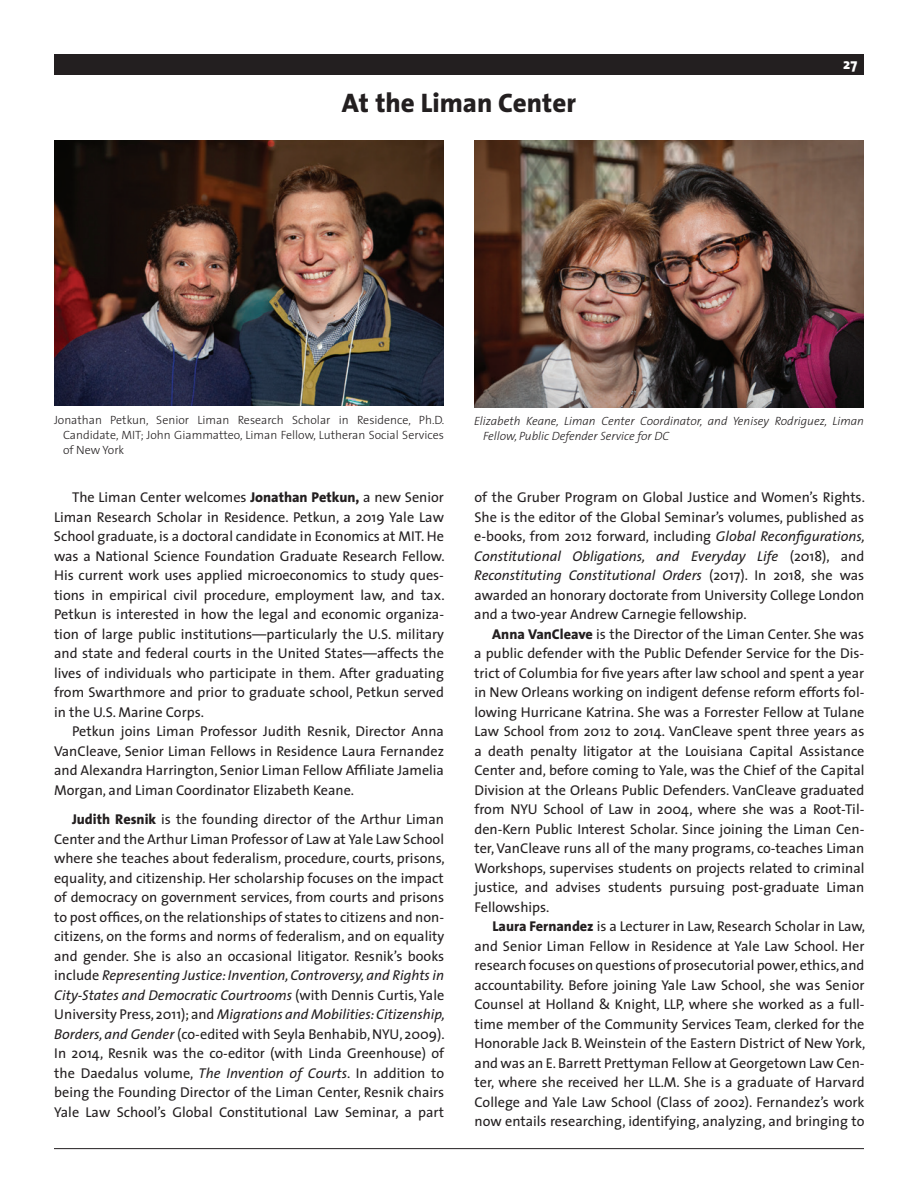
<style>
.page{position:relative;width:918px;height:1188px;background:#fff}
.page>*{position:absolute;margin:0;border:0;box-sizing:border-box;transform-origin:0 0}
.t1{font:800 27px "The Sans";color:#231f20}
.t2{font:800 15px "The Sans";color:#fff}
.t3{font:14.25px/19.5px "The Sans";color:#231f20}
.t4{font:300 12px/15px "The Sans";color:#231f20;text-align:justify}
.t5{font:italic 300 12px/15px "The Sans";color:#231f20}
.s1{font-weight:800}
.s2{font-style:italic}
</style>
<div class="page">
<div style="left:54px;top:54px;width:810px;height:20px;background:#231f20"></div>
<hr style="left:54px;top:1148px;width:810px;height:1px;background:#231f20">
<img style="left:54px;top:140px;width:390px;height:266px">
<img style="left:474px;top:140px;width:390px;height:267px">
<h1 class="t1" style="left:342px;top:81px;width:236px">At the Liman Center</h1>
<p class="t2" style="left:843px;top:51px;width:16px">27</p>
<p class="t4" style="left:63px;top:412px;width:383px;text-indent:-9px">Jonathan Petkun, Senior Liman Research Scholar in Residence, Ph.D.<br>Candidate, MIT; John Giammatteo, Liman Fellow, Lutheran Social Services of New York</p>
<p class="t5" style="left:483px;top:413px;width:383px;text-indent:-9px">Elizabeth Keane, Liman Center Coordinator, and Yenisey Rodriguez, Liman<br>Fellow, Public Defender Service for DC</p>
<p class="t3" style="left:54px;top:487px;width:392px;text-indent:18px">The Liman Center welcomes <span class="s1">Jonathan Petkun,</span> a new Senior Liman Research Scholar in Residence. Petkun, a 2019 Yale Law School graduate, is a doctoral candidate in Economics at MIT. He was a National Science Foundation Graduate Research Fellow.<br>His current work uses applied microeconomics to study ques&shy;tions in empirical civil procedure, employment law, and tax.<br>Petkun is interested in how the legal and economic organiza&shy;tion of large public institutions—particularly the U.S. military and state and federal courts in the United States—affects the lives of individuals who participate in them. After graduating from Swarthmore and prior to graduate school, Petkun served in the U.S. Marine Corps.</p>
<p class="t3" style="left:54px;top:721px;width:392px;text-align:justify;text-indent:18px">Petkun joins Liman Professor Judith Resnik, Director Anna VanCleave, Senior Liman Fellows in Residence Laura Fernandez and Alexandra Harrington, Senior Liman Fellow Affiliate Jamelia Morgan, and Liman Coordinator Elizabeth Keane.</p>
<p class="t3" style="left:54px;top:809px;width:392px;text-indent:18px"><span class="s1">Judith Resnik</span> is the founding director of the Arthur Liman Center and the Arthur Liman Professor of Law at Yale Law School where she teaches about federalism, procedure, courts, prisons, equality, and citizenship. Her scholarship focuses on the impact of democracy on government services, from courts and prisons to post offices,on the relationships of states to citizens and non&shy;citizens, on the forms and norms of federalism, and on equality and gender. She is also an occasional litigator. Resnik’s books include <span class="s2">Representing Justice: Invention, Controversy, and Rights in City-States and Democratic Courtrooms</span> (with Dennis Curtis, Yale University Press, 2011); and <span class="s2">Migrations and Mobilities: Citizenship, Borders, and Gender</span> (co-edited with Seyla Benhabib, NYU, 2009).<br>In 2014, Resnik was the co-editor (with Linda Greenhouse) of the Daedalus volume, <span class="s2">The Invention of Courts</span>. In addition to being the Founding Director of the Liman Center, Resnik chairs Yale Law School’s Global Constitutional Law Seminar, a part</p>
<p class="t3" style="left:474px;top:487px;width:392px">of the Gruber Program on Global Justice and Women’s Rights.<br>She is the editor of the Global Seminar’s volumes, published as e-books, from 2012 forward, including <span class="s2">Global Reconfigurations, Constitutional Obligations, and Everyday Life</span> (2018), and <span class="s2">Reconstituting Constitutional Orders</span> (2017). In 2018, she was awarded an honorary doctorate from University College London and a two-year Andrew Carnegie fellowship.</p>
<p class="t3" style="left:474px;top:624px;width:392px;text-align:justify;text-indent:18px"><span class="s1">Anna VanCleave</span> is the Director of the Liman Center. She was a public defender with the Public Defender Service for the Dis&shy;trict of Columbia for five years after law school and spent a year in New Orleans working on indigent defense reform efforts fol&shy;lowing Hurricane Katrina. She was a Forrester Fellow at Tulane Law School from 2012 to 2014. VanCleave spent three years as a death penalty litigator at the Louisiana Capital Assistance Center and, before coming to Yale, was the Chief of the Capital Division at the Orleans Public Defenders. VanCleave graduated from NYU School of Law in 2004, where she was a Root-Til&shy;den-Kern Public Interest Scholar. Since joining the Liman Cen&shy;ter, VanCleave runs all of the many programs, co-teaches Liman Workshops, supervises students on projects related to criminal justice, and advises students pursuing post-graduate Liman Fellowships.</p>
<p class="t3" style="left:475px;top:916px;width:392px;text-align:justify;text-indent:18px"><span class="s1">Laura Fernandez</span> is a Lecturer in Law, Research Scholar in Law, and Senior Liman Fellow in Residence at Yale Law School. Her research focuses on questions of prosecutorial power,ethics,and accountability. Before joining Yale Law School, she was Senior Counsel at Holland &amp; Knight, LLP, where she worked as a full&shy;time member of the Community Services Team, clerked for the Honorable Jack B. Weinstein of the Eastern District of New York, and was an E. Barrett Prettyman Fellow at Georgetown Law Cen&shy;ter, where she received her LL.M. She is a graduate of Harvard College and Yale Law School (Class of 2002). Fernandez’s work now entails researching, identifying, analyzing, and bringing to</p>
</div>
